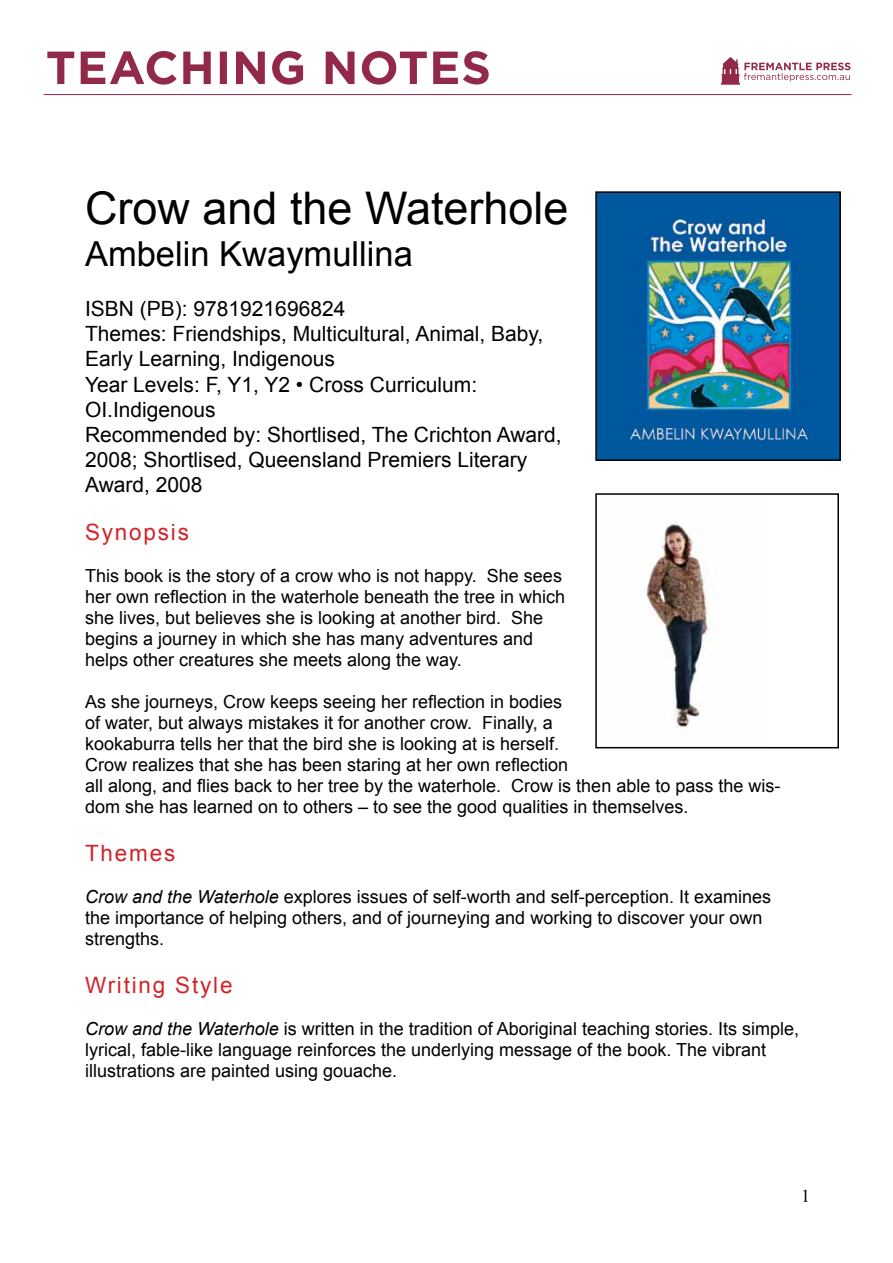
<style>
.page{position:relative;width:893px;height:1263px;background:#fff}
.page>*{position:absolute;margin:0;border:0;box-sizing:border-box;transform-origin:0 0}
.t1{font:45px "Arial";color:#000}
.t2{font:34.5px "Arial";color:#000}
.t3{font:22.5px "Arial";letter-spacing:.08em;color:#d2232a}
.t4{font:21px/25.2px "Arial";color:#000}
.t5{font:18px/21px "Arial";color:#000}
.t6{font:18px "Times New Roman";color:#000}
.s1{font-style:italic}
</style>
<div class="page">
<hr style="left:44px;top:94px;width:807px;height:1px;background:#932948">
<svg style="left:721px;top:57px;width:129px;height:28px"></svg>
<svg style="left:47px;top:51px;width:442px;height:34px"></svg>
<img style="left:598px;top:194px;width:240px;height:264px">
<div style="left:595px;top:191px;width:246px;height:270px;border:2px solid #000"></div>
<img style="left:646px;top:521px;width:70px;height:207px">
<div style="left:595px;top:493px;width:244px;height:255px;border:2px solid #000"></div>
<h1 class="t1" style="left:85px;top:179px;width:485px">Crow and the Waterhole</h1>
<h2 class="t2" style="left:85px;top:231px;width:329px">Ambelin Kwaymullina</h2>
<p class="t4" style="left:85px;top:296px;width:478px">ISBN (PB): 9781921696824<br>Themes: Friendships, Multicultural, Animal, Baby, Early Learning, Indigenous<br>Year Levels: F, Y1, Y2 • Cross Curriculum:<br>OI.Indigenous<br>Recommended by: Shortlised, The Crichton Award, 2008; Shortlised, Queensland Premiers Literary Award, 2008</p>
<p class="t3" style="left:85px;top:518px;width:105px">Synopsis</p>
<p class="t5" style="left:85px;top:566px;width:482px">This book is the story of a crow who is not happy. She sees her own reflection in the waterhole beneath the tree in which she lives, but believes she is looking at another bird. She begins a journey in which she has many adventures and helps other creatures she meets along the way.</p>
<p class="t5" style="left:85px;top:692px;width:697px">As she journeys, Crow keeps seeing her reflection in bodies<br>of water, but always mistakes it for another crow. Finally, a<br>kookaburra tells her that the bird she is looking at is herself.<br>Crow realizes that she has been staring at her own reflection<br>all along, and flies back to her tree by the waterhole. Crow is then able to pass the wis&shy;dom she has learned on to others – to see the good qualities in themselves.</p>
<p class="t3" style="left:85px;top:839px;width:92px">Themes</p>
<p class="t5" style="left:85px;top:887px;width:687px"><span class="s1">Crow and the Waterhole</span> explores issues of self-worth and self-perception. It examines the importance of helping others, and of journeying and working to discover your own strengths.</p>
<p class="t3" style="left:85px;top:971px;width:149px">Writing Style</p>
<p class="t5" style="left:85px;top:1019px;width:715px"><span class="s1">Crow and the Waterhole</span> is written in the tradition of Aboriginal teaching stories. Its simple, lyrical, fable-like language reinforces the underlying message of the book. The vibrant illustrations are painted using gouache.</p>
<p class="t6" style="left:801px;top:1183px;width:10px">1</p>
</div>
